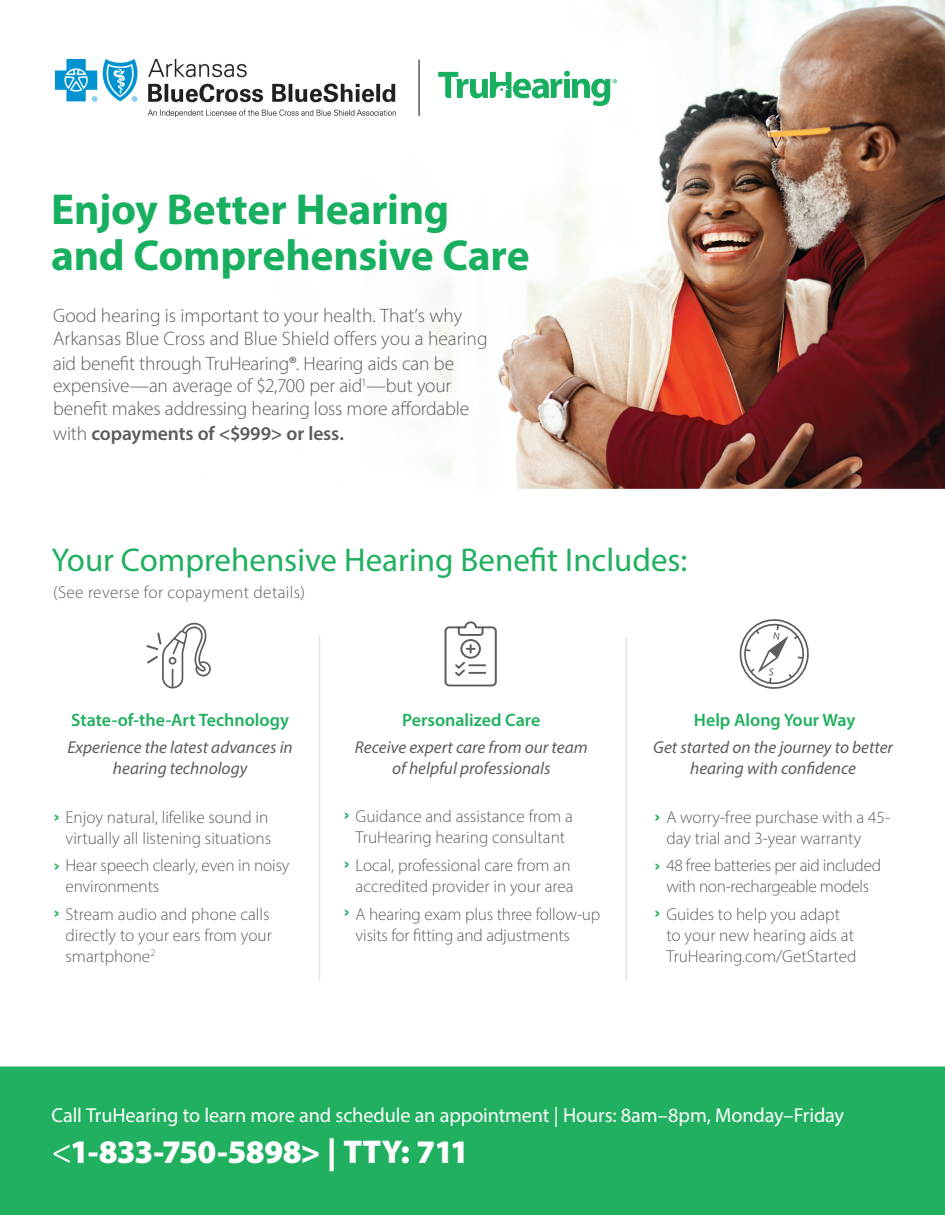
<style>
.page{position:relative;width:945px;height:1215px;background:#fff}
.page>*{position:absolute;margin:0;border:0;box-sizing:border-box;transform-origin:0 0}
.t1{font:700 43.5px/46.5px "Myriad Pro";letter-spacing:-.005em;color:#18b060}
.t2{font:33px "Myriad Pro";color:#20b05f}
.t3{font:900 33px "Myriad Pro";letter-spacing:-.02em;color:#fff}
.t4{font:600 24px "Myriad Pro";color:#20b05f}
.t5{font:20.25px "Myriad Pro";letter-spacing:-.01em;color:#fff}
.t6{font:300 19.5px/23.5px "Myriad Pro";color:#5c5c5f}
.t7{font:600 18px "Myriad Pro";color:#20b05f}
.t8{font:300 17.25px/21px "Myriad Pro";color:#5c5d5f}
.t9{font:italic 17.25px/20.7px "Myriad Pro";color:#5c5d5f;text-align:center}
.t10{font:300 17.25px/21px "Myriad Pro";letter-spacing:-.02em;color:#5c5d5f}
.t11{font:300 17.25px "Myriad Pro";letter-spacing:.02em;color:#5c5d5f}
.s1{font-weight:400}
.s2{font-weight:600}
.s3{font-weight:400;font-size:34.5px}
</style>
<div class="page">
<img style="left:395px;top:0;width:550px;height:489px">
<img style="left:56px;top:59px;width:339px;height:58px">
<svg style="left:438px;top:70px;width:179px;height:36px"></svg>
<hr style="left:418px;top:60px;width:2px;height:56px;background:#5c5d5f">
<hr style="left:319px;top:637px;width:1px;height:343px;background:#e2e3e5">
<hr style="left:626px;top:637px;width:1px;height:343px;background:#e2e3e5">
<div style="left:445px;top:626px;width:52px;height:60px;background:#fff;border:2px solid #5c5d60;border-radius:4px"></div>
<svg style="left:455px;top:662px;width:30px;height:15px"></svg>
<div style="left:460px;top:639px;width:21px;height:20px;border:2px solid #5c5d60;border-radius:50%"></div>
<svg style="left:467px;top:645px;width:8px;height:8px"></svg>
<svg style="left:457px;top:621px;width:28px;height:15px"></svg>
<svg style="left:146px;top:622px;width:65px;height:67px"></svg>
<div style="left:0;top:1066px;width:945px;height:149px;background:#20b05f"></div>
<svg style="left:739px;top:619px;width:70px;height:70px"></svg>
<p class="t1" style="left:51px;top:184px;width:480px">Enjoy Better Hearing and Comprehensive Care</p>
<p class="t6" style="left:53px;top:303px;width:436px">Good hearing is important to your health. That’s why Arkansas Blue Cross and Blue Shield offers you a hearing aid benefit through TruHearing<span class="s1">®</span>. Hearing aids can be expensive—an average of $2,700 per aid<sup>1</sup>—but your benefit makes addressing hearing loss more affordable with <span class="s2">copayments of &lt;$999&gt; or less.</span></p>
<p class="t2" style="left:52px;top:539px;width:637px">Your Comprehensive Hearing Benefit Includes:</p>
<p class="t11" style="left:53px;top:582px;width:253px">(See reverse for copayment details)</p>
<p class="t7" style="left:71px;top:709px;width:219px">State-of-the-Art Technology</p>
<p class="t7" style="left:402px;top:709px;width:140px">Personalized Care</p>
<p class="t7" style="left:694px;top:709px;width:163px">Help Along Your Way</p>
<p class="t9" style="left:355px;top:737px;width:234px">Receive expert care from our team of helpful professionals</p>
<p class="t9" style="left:68px;top:737px;width:227px">Experience the latest advances in hearing technology</p>
<p class="t9" style="left:653px;top:737px;width:241px">Get started on the journey to better hearing with confidence</p>
<p class="t8" style="left:356px;top:806px;width:219px">Guidance and assistance from a<br>TruHearing hearing consultant</p>
<p class="t8" style="left:356px;top:855px;width:219px">Local, professional care from an accredited provider in your area</p>
<p class="t8" style="left:356px;top:903px;width:246px">A hearing exam plus three follow-up visits for fitting and adjustments</p>
<p class="t8" style="left:66px;top:806px;width:207px">Enjoy natural, lifelike sound in virtually all listening situations</p>
<p class="t8" style="left:66px;top:855px;width:226px">Hear speech clearly, even in noisy environments</p>
<p class="t8" style="left:66px;top:904px;width:208px">Stream audio and phone calls directly to your ears from your smartphone<sup>2</sup></p>
<p class="t8" style="left:666px;top:806px;width:225px">A worry-free purchase with a 45- day trial and 3-year warranty</p>
<p class="t10" style="left:666px;top:855px;width:216px">48 free batteries per aid included with non-rechargeable models</p>
<p class="t8" style="left:666px;top:904px;width:192px">Guides to help you adapt to your new hearing aids at<br>TruHearing.com/GetStarted</p>
<p class="t4" style="left:65px;top:814px;width:9px;rotate:90deg">ˆ</p>
<p class="t4" style="left:355px;top:812px;width:9px;rotate:90deg">ˆ</p>
<p class="t4" style="left:666px;top:814px;width:9px;rotate:90deg">ˆ</p>
<p class="t4" style="left:65px;top:863px;width:9px;rotate:90deg">ˆ</p>
<p class="t4" style="left:355px;top:861px;width:9px;rotate:90deg">ˆ</p>
<p class="t4" style="left:666px;top:863px;width:9px;rotate:90deg">ˆ</p>
<p class="t4" style="left:65px;top:910px;width:9px;rotate:90deg">ˆ</p>
<p class="t4" style="left:355px;top:909px;width:9px;rotate:90deg">ˆ</p>
<p class="t4" style="left:666px;top:910px;width:9px;rotate:90deg">ˆ</p>
<p class="t5" style="left:52px;top:1103px;width:794px">Call TruHearing to learn more and schedule an appointment | Hours: 8am–8pm, Monday–Friday</p>
<p class="t3" style="left:52px;top:1130px;width:419px"><span class="s3">&lt;</span>1-833-750-5898&gt; | TTY: 711</p>
</div>
